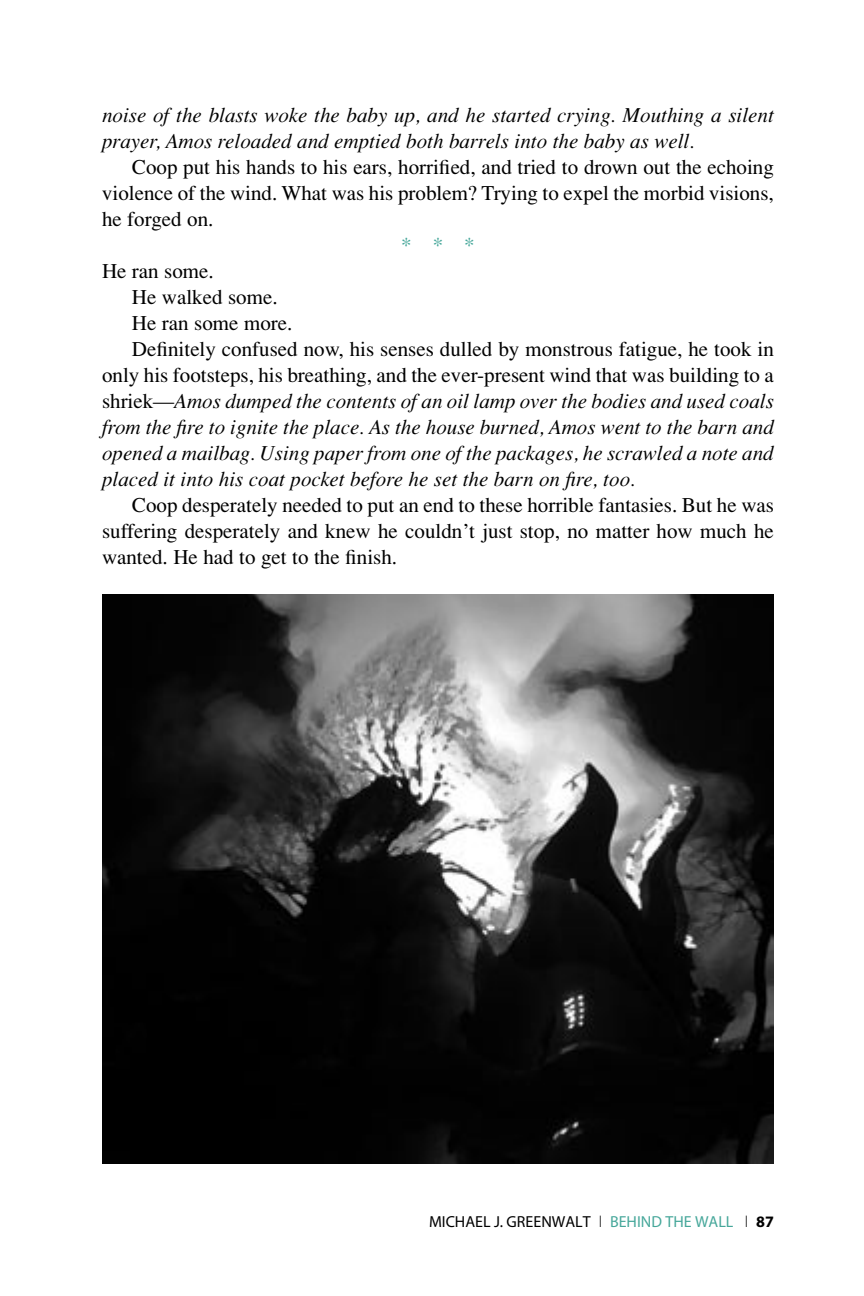
<style>
.page{position:relative;width:864px;height:1296px;background:#fff}
.page>*{position:absolute;margin:0;border:0;box-sizing:border-box;transform-origin:0 0}
.t1{font:21px/26px "Times";color:#000;text-align:justify}
.t2{font:italic 21px/26px "Times";color:#000}
.t3{font:21px "Times";color:#46a79a}
.t4{font:16px "Myriad MM 400 600";color:#000}
.s1{font-style:normal}
.s2{font-family:"Myriad MM 215 600"}
.s3{color:#46a79a}
.s4{font-family:"Myriad MM 700 600"}
</style>
<div class="page">
<img style="left:102px;top:594px;width:672px;height:570px">
<p class="t2" style="left:102px;top:102px;width:673px">noise of the blasts woke the baby up, and he started crying. Mouthing a silent prayer, Amos reloaded and emptied both barrels into the baby as well.</p>
<p class="t1" style="left:102px;top:154px;width:673px;text-indent:30px">Coop put his hands to his ears, horrified, and tried to drown out the echoing violence of the wind. What was his problem? Trying to expel the morbid visions, he forged on.</p>
<p class="t3" style="left:401px;top:233px;width:75px">* * *</p>
<p class="t1" style="left:102px;top:258px;width:113px">He ran some.</p>
<p class="t1" style="left:132px;top:284px;width:147px">He walked some.</p>
<p class="t1" style="left:132px;top:310px;width:162px">He ran some more.</p>
<p class="t1" style="left:132px;top:336px;width:643px">Definitely confused now, his senses dulled by monstrous fatigue, he took in</p>
<p class="t1" style="left:102px;top:362px;width:673px">only his footsteps, his breathing, and the ever-present wind that was building to a</p>
<p class="t2" style="left:102px;top:388px;width:673px"><span class="s1">shriek—</span>Amos dumped the contents of an oil lamp over the bodies and used coals</p>
<p class="t2" style="left:102px;top:414px;width:673px">from the fire to ignite the place. As the house burned, Amos went to the barn and</p>
<p class="t2" style="left:102px;top:440px;width:673px">opened a mailbag. Using paper from one of the packages, he scrawled a note and</p>
<p class="t2" style="left:102px;top:466px;width:535px">placed it into his coat pocket before he set the barn on fire, too.</p>
<p class="t1" style="left:102px;top:492px;width:674px;text-indent:30px">Coop desperately needed to put an end to these horrible fantasies. But he was suffering desperately and knew he couldn’t just stop, no matter how much he wanted. He had to get to the finish.</p>
<p class="t4" style="left:429px;top:1213px;width:346px">MICHAEL J. GREENWALT <span class="s2">l</span> <span class="s3">BEHIND THE WALL</span> <span class="s2">l</span> <span class="s4">87</span></p>
</div>
